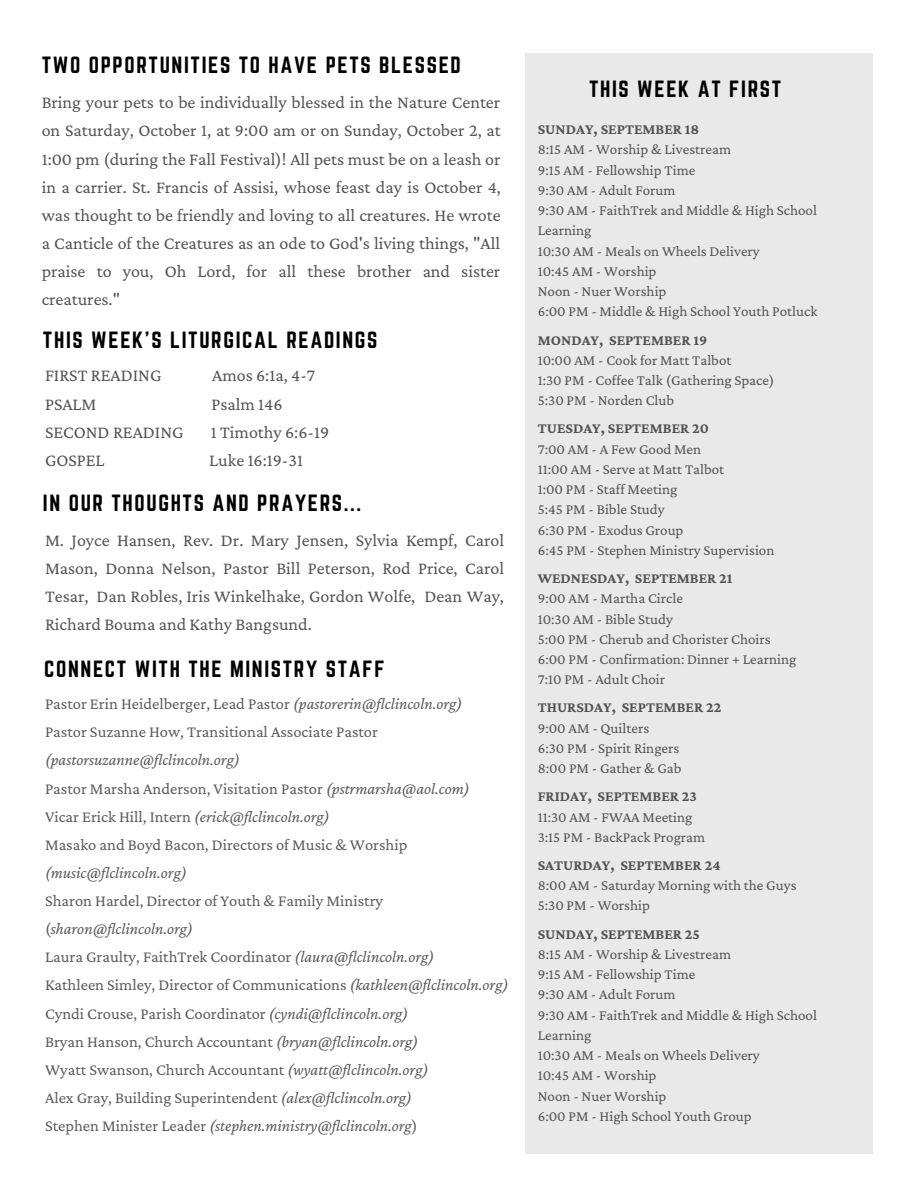
<style>
.page{position:relative;width:918px;height:1188px;background:#fff}
.page>*{position:absolute;margin:0;border:0;box-sizing:border-box;transform-origin:0 0}
.t1{font:20.55px "Norwester";letter-spacing:.08em;color:#000}
.t2{font:18px/28.2px "Crimson Pro";color:#545454;text-align:justify}
.t3{font:16.5px/28px "Crimson Pro";color:#000}
.t4{font:italic 16.5px "Crimson Pro";color:#000}
.t5{font:15px/20.2px "Crimson Pro";color:#000}
.t6{font:700 15px "Crimson Pro";color:#000}
.s1{font-style:italic}
</style>
<div class="page">
<div style="left:525px;top:53px;width:348px;height:1100px;background:#e9e9e9"></div>
<h1 class="t1" style="left:42px;top:52px;width:421px">TWO OPPORTUNITIES TO HAVE PETS BLESSED</h1>
<p class="t2" style="left:42px;top:88px;width:461px">Bring your pets to be individually blessed in the Nature Center on Saturday, October 1, at 9:00 am or on Sunday, October 2, at 1:00 pm (during the Fall Festival)! All pets must be on a leash or in a carrier. St. Francis of Assisi, whose feast day is October 4, was thought to be friendly and loving to all creatures. He wrote a Canticle of the Creatures as an ode to God's living things, "All praise to you, Oh Lord, for all these brother and sister creatures."</p>
<h1 class="t1" style="left:43px;top:327px;width:336px">THIS WEEK'S LITURGICAL READINGS</h1>
<p class="t2" style="left:45px;top:361px;width:118px">FIRST READING</p>
<p class="t2" style="left:212px;top:361px;width:105px">Amos 6:1a, 4-7</p>
<p class="t2" style="left:45px;top:389px;width:53px">PSALM</p>
<p class="t2" style="left:211px;top:389px;width:73px">Psalm 146</p>
<p class="t2" style="left:45px;top:417px;width:140px">SECOND READING</p>
<p class="t2" style="left:211px;top:417px;width:120px">1 Timothy 6:6-19</p>
<p class="t2" style="left:45px;top:446px;width:61px">GOSPEL</p>
<p class="t2" style="left:209px;top:446px;width:95px">Luke 16:19-31</p>
<h1 class="t1" style="left:43px;top:491px;width:320px">IN OUR THOUGHTS AND PRAYERS...</h1>
<p class="t2" style="left:45px;top:525px;width:461px">M. Joyce Hansen, Rev. Dr. Mary Jensen, Sylvia Kempf, Carol Mason, Donna Nelson, Pastor Bill Peterson, Rod Price, Carol Tesar, Dan Robles, Iris Winkelhake, Gordon Wolfe, Dean Way, Richard Bouma and Kathy Bangsund.</p>
<h1 class="t1" style="left:44px;top:656px;width:342px">CONNECT WITH THE MINISTRY STAFF</h1>
<p class="t3" style="left:45px;top:689px;width:419px">Pastor Erin Heidelberger, Lead Pastor <span class="s1">(pastorerin@flclincoln.org)<br></span>Pastor Suzanne How, Transitional Associate Pastor</p>
<p class="t3" style="left:45px;top:746px;width:426px"><span class="s1">(pastorsuzanne@flclincoln.org)<br></span>Pastor Marsha Anderson, Visitation Pastor <span class="s1">(pstrmarsha@aol.com)<br></span>Vicar Erick Hill, Intern <span class="s1">(erick@flclincoln.org)<br></span>Masako and Boyd Bacon, Directors of Music &amp; Worship</p>
<p class="t4" style="left:45px;top:863px;width:143px">(music@flclincoln.org)</p>
<p class="t3" style="left:45px;top:886px;width:465px">Sharon Hardel, Director of Youth &amp; Family Ministry (<span class="s1">sharon@flclincoln.org)<br></span>Laura Graulty, FaithTrek Coordinator <span class="s1">(laura@flclincoln.org)<br></span>Kathleen Simley, Director of Communications <span class="s1">(kathleen@flclincoln.org)<br></span>Cyndi Crouse, Parish Coordinator <span class="s1">(cyndi@flclincoln.org)<br></span>Bryan Hanson, Church Accountant <span class="s1">(bryan@flclincoln.org)<br></span>Wyatt Swanson, Church Accountant <span class="s1">(wyatt@flclincoln.org)<br></span>Alex Gray, Building Superintendent <span class="s1">(alex@flclincoln.org)<br></span>Stephen Minister Leader <span class="s1">(stephen.ministry@flclincoln.org</span>)</p>
<h1 class="t1" style="left:589px;top:77px;width:194px">THIS WEEK AT FIRST</h1>
<p class="t6" style="left:538px;top:121px;width:163px">SUNDAY, SEPTEMBER 18</p>
<p class="t5" style="left:538px;top:139px;width:281px">8:15 AM - Worship &amp; Livestream<br>9:15 AM - Fellowship Time<br>9:30 AM - Adult Forum<br>9:30 AM - FaithTrek and Middle &amp; High School<br>Learning<br>10:30 AM - Meals on Wheels Delivery<br>10:45 AM - Worship<br>Noon - Nuer Worship<br>6:00 PM - Middle &amp; High School Youth Potluck</p>
<p class="t6" style="left:538px;top:331px;width:171px">MONDAY, SEPTEMBER 19</p>
<p class="t5" style="left:538px;top:350px;width:238px">10:00 AM - Cook for Matt Talbot<br>1:30 PM - Coffee Talk (Gathering Space)<br>5:30 PM - Norden Club</p>
<p class="t6" style="left:538px;top:420px;width:173px">TUESDAY, SEPTEMBER 20</p>
<p class="t5" style="left:538px;top:439px;width:238px">7:00 AM - A Few Good Men<br>11:00 AM - Serve at Matt Talbot<br>1:00 PM - Staff Meeting<br>5:45 PM - Bible Study<br>6:30 PM - Exodus Group<br>6:45 PM - Stephen Ministry Supervision</p>
<p class="t6" style="left:538px;top:570px;width:196px">WEDNESDAY, SEPTEMBER 21</p>
<p class="t5" style="left:538px;top:588px;width:260px">9:00 AM - Martha Circle<br>10:30 AM - Bible Study<br>5:00 PM - Cherub and Chorister Choirs<br>6:00 PM - Confirmation: Dinner + Learning<br>7:10 PM - Adult Choir</p>
<p class="t6" style="left:538px;top:699px;width:185px">THURSDAY, SEPTEMBER 22</p>
<p class="t5" style="left:538px;top:718px;width:145px">9:00 AM - Quilters<br>6:30 PM - Spirit Ringers<br>8:00 PM - Gather &amp; Gab</p>
<p class="t6" style="left:538px;top:788px;width:161px">FRIDAY, SEPTEMBER 23</p>
<p class="t5" style="left:538px;top:806px;width:169px">11:30 AM - FWAA Meeting<br>3:15 PM - BackPack Program</p>
<p class="t6" style="left:538px;top:857px;width:184px">SATURDAY, SEPTEMBER 24</p>
<p class="t5" style="left:538px;top:875px;width:260px">8:00 AM - Saturday Morning with the Guys<br>5:30 PM - Worship</p>
<p class="t6" style="left:538px;top:925px;width:164px">SUNDAY, SEPTEMBER 25</p>
<p class="t5" style="left:538px;top:944px;width:281px">8:15 AM - Worship &amp; Livestream<br>9:15 AM - Fellowship Time<br>9:30 AM - Adult Forum<br>9:30 AM - FaithTrek and Middle &amp; High School<br>Learning<br>10:30 AM - Meals on Wheels Delivery<br>10:45 AM - Worship<br>Noon - Nuer Worship<br>6:00 PM - High School Youth Group</p>
</div>
